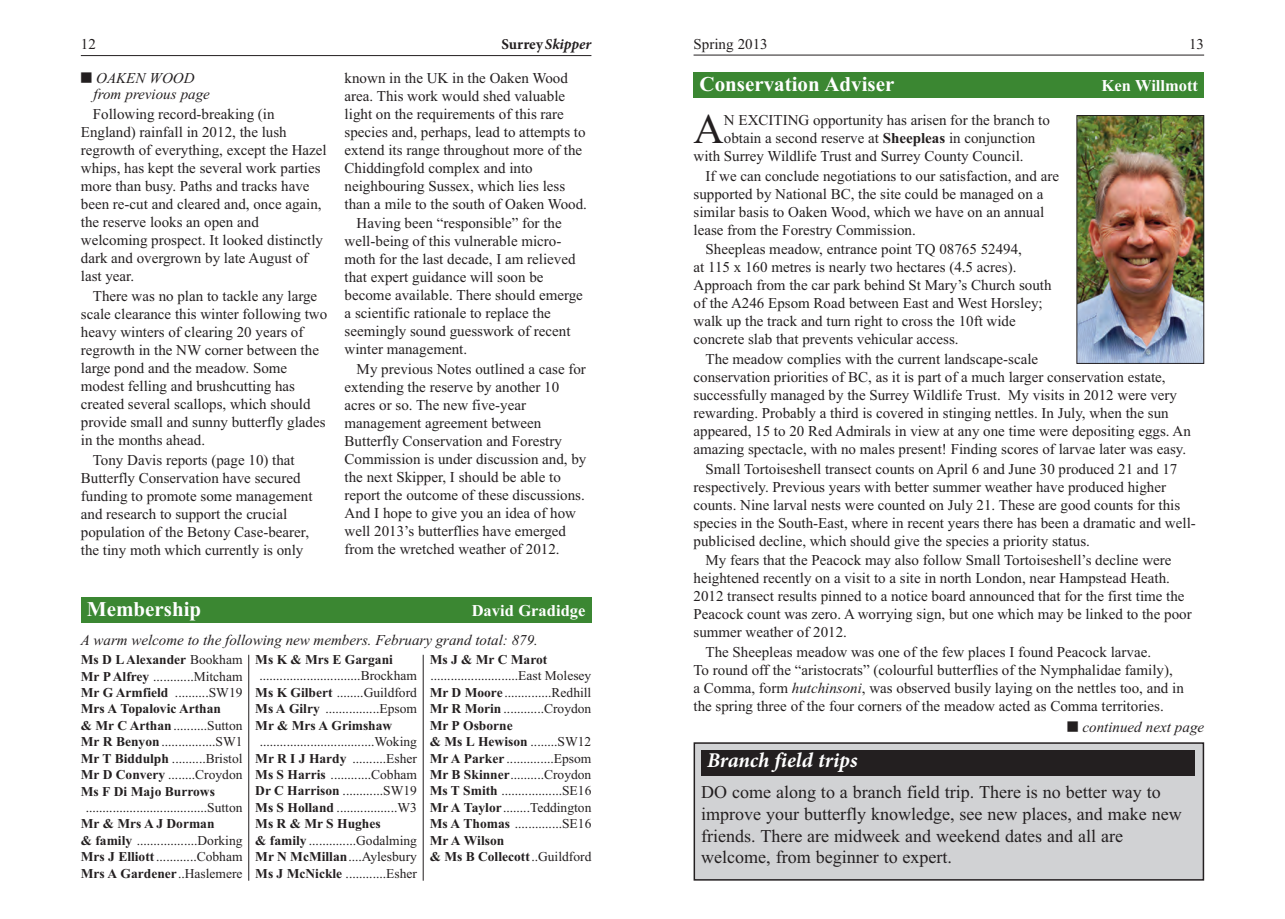
<style>
.page{position:relative;width:1285px;height:919px;background:#fff}
.page>*{position:absolute;margin:0;border:0;box-sizing:border-box;transform-origin:0 0}
.t1{font:42.15px "Times New Roman";color:#231f20}
.t2{font:700 21px "Times New Roman";color:#fff}
.t3{font:italic 700 21px "Minion Pro";letter-spacing:-.005em;color:#fff}
.t4{font:18px/21.6px "Times New Roman";color:#231f20}
.t5{font:700 16.5px "Times New Roman";color:#fff}
.t6{font:15px/18px "Times New Roman";color:#231f20}
.t7{font:italic 15px/16.5px "Times New Roman";color:#231f20}
.t8{font:italic 700 15px "Minion Pro";letter-spacing:-.005em;color:#231f20}
.t9{font:13.5px/16.4px "Times New Roman";color:#231f20}
.t10{font:700 13.5px/16.4px "Times New Roman";color:#231f20}
.s1{font-style:normal}
.s2{font-weight:400}
.s3{font-weight:700}
.s4{font-style:italic}
</style>
<div class="page">
<hr style="left:693px;top:55px;width:510px;height:1px;background:#231f20">
<hr style="left:81px;top:55px;width:510px;height:1px;background:#231f20">
<div style="left:693px;top:72px;width:510px;height:26px;background:#3b8732"></div>
<img style="left:1078px;top:117px;width:123px;height:245px">
<div style="left:1076px;top:115px;width:127px;height:249px;border:1px solid #231f20"></div>
<div style="left:694px;top:743px;width:509px;height:136px;background:#d1d2d4"></div>
<div style="left:693px;top:742px;width:510px;height:138px;border:2px solid #231f20"></div>
<div style="left:701px;top:749px;width:493px;height:26px;background:#231f20"></div>
<hr style="left:248px;top:654px;width:1px;height:226px;background:#231f20">
<hr style="left:423px;top:654px;width:1px;height:226px;background:#231f20">
<div style="left:81px;top:597px;width:510px;height:26px;background:#3b8732"></div>
<p class="t6" style="left:81px;top:35px;width:16px">12</p>
<p class="t8" style="left:501px;top:39px;width:91px"><span class="s1">Surrey</span> Skipper</p>
<p class="t6" style="left:693px;top:34px;width:76px">Spring 2013</p>
<p class="t6" style="left:1188px;top:34px;width:16px">13</p>
<p class="t7" style="left:94px;top:69px;width:118px;text-indent:-13px">■ OAKEN WOOD from previous page</p>
<p class="t6" style="left:81px;top:105px;width:247px;text-indent:12px">Following record-breaking (in England) rainfall in 2012, the lush regrowth of everything, except the Hazel whips, has kept the several work parties more than busy. Paths and tracks have been re-cut and cleared and, once again, the reserve looks an open and welcoming prospect. It looked distinctly dark and overgrown by late August of last year.</p>
<p class="t6" style="left:81px;top:287px;width:248px;text-indent:12px">There was no plan to tackle any large scale clearance this winter following two heavy winters of clearing 20 years of regrowth in the NW corner between the large pond and the meadow. Some modest felling and brushcutting has created several scallops, which should provide small and sunny butterfly glades in the months ahead.</p>
<p class="t6" style="left:81px;top:450px;width:233px;text-indent:12px">Tony Davis reports (page 10) that Butterfly Conservation have secured funding to promote some management and research to support the crucial population of the Betony Case-bearer, the tiny moth which currently is only</p>
<p class="t6" style="left:344px;top:69px;width:244px">known in the UK in the Oaken Wood area. This work would shed valuable light on the requirements of this rare species and, perhaps, lead to attempts to extend its range throughout more of the Chiddingfold complex and into neighbouring Sussex, which lies less than a mile to the south of Oaken Wood.</p>
<p class="t6" style="left:344px;top:214px;width:240px;text-indent:12px">Having been “responsible” for the well-being of this vulnerable micro&shy;moth for the last decade, I am relieved that expert guidance will soon be become available. There should emerge a scientific rationale to replace the seemingly sound guesswork of recent winter management.</p>
<p class="t6" style="left:344px;top:360px;width:243px;text-indent:12px">My previous Notes outlined a case for extending the reserve by another 10 acres or so. The new five-year management agreement between Butterfly Conservation and Forestry Commission is under discussion and, by the next Skipper, I should be able to report the outcome of these discussions.<br>And I hope to give you an idea of how well 2013’s butterflies have emerged from the wretched weather of 2012.</p>
<h2 class="t2" style="left:87px;top:596px;width:116px">Membership</h2>
<p class="t5" style="left:471px;top:601px;width:115px">David Gradidge</p>
<p class="t7" style="left:81px;top:632px;width:458px">A warm welcome to the following new members. February grand total: 879.</p>
<p class="t10" style="left:81px;top:651px;width:163px">Ms D L Alexander <span class="s2">Bookham<br></span>Mr P Alfrey <span class="s2">............Mitcham<br></span>Mr G Armfield <span class="s2">..........SW19<br></span>Mrs A Topalovic Arthan<br>&amp; Mr C Arthan<span class="s2">..........Sutton<br></span>Mr R Benyon<span class="s2">................SW1<br></span>Mr T Biddulph <span class="s2">..........Bristol<br></span>Mr D Convery <span class="s2">........Croydon<br></span>Ms F Di Majo Burrows</p>
<p class="t9" style="left:86px;top:799px;width:158px">....................................Sutton</p>
<p class="t9" style="left:81px;top:815px;width:163px"><span class="s3">Mr &amp; Mrs A J Dorman<br>&amp; family</span> ..................Dorking<br><span class="s3">Mrs J Elliott</span>............Cobham<br><span class="s3">Mrs A Gardener</span>..Haslemere</p>
<p class="t10" style="left:255px;top:651px;width:139px">Ms K &amp; Mrs E Gargani</p>
<p class="t9" style="left:255px;top:667px;width:163px;text-align:justify;text-indent:4px">..............................Brockham <span class="s3">Ms K Gilbert</span> ........Guildford <span class="s3">Ms A Gilry</span> ................Epsom <span class="s3">Mr &amp; Mrs A Grimshaw</span></p>
<p class="t9" style="left:255px;top:733px;width:163px;text-indent:4px">..................................Woking<br><span class="s3">Mr R I J Hardy</span> ..........Esher<br><span class="s3">Ms S Harris</span> ............Cobham<br><span class="s3">Dr C Harrison</span> ............SW19<br><span class="s3">Ms S Holland</span> ..................W3<br><span class="s3">Ms R &amp; Mr S Hughes<br>&amp; family</span> ..............Godalming<br><span class="s3">Mr N McMillan</span>....Aylesbury<br><span class="s3">Ms J McNickle</span> ............Esher</p>
<p class="t10" style="left:429px;top:651px;width:119px">Ms J &amp; Mr C Marot</p>
<p class="t9" style="left:429px;top:667px;width:163px">..........................East Molesey<br><span class="s3">Mr D Moore</span> ..............Redhill<br><span class="s3">Mr R Morin</span> ............Croydon<br><span class="s3">Mr P Osborne<br>&amp; Ms L Hewison</span> ........SW12<br><span class="s3">Mr A Parker</span> ..............Epsom<br><span class="s3">Mr B Skinner</span>..........Croydon<br><span class="s3">Ms T Smith</span> ..................SE16<br><span class="s3">Mr A Taylor</span>........Teddington<br><span class="s3">Ms A Thomas</span> ..............SE16<br><span class="s3">Mr A Wilson<br>&amp; Ms B Collecott</span>..Guildford</p>
<h2 class="t2" style="left:699px;top:71px;width:196px">Conservation Adviser</h2>
<p class="t5" style="left:1101px;top:76px;width:98px">Ken Willmott</p>
<h1 class="t1" style="left:693px;top:104px;width:32px">A</h1>
<p class="t6" style="left:723px;top:111px;width:327px">N EXCITING opportunity has arisen for the branch to</p>
<p class="t6" style="left:723px;top:129px;width:313px">obtain a second reserve at <span class="s3">Sheepleas</span> in conjunction</p>
<p class="t6" style="left:693px;top:147px;width:331px">with Surrey Wildlife Trust and Surrey County Council.</p>
<p class="t6" style="left:693px;top:167px;width:367px;text-indent:12px">If we can conclude negotiations to our satisfaction, and are supported by National BC, the site could be managed on a similar basis to Oaken Wood, which we have on an annual lease from the Forestry Commission.</p>
<p class="t6" style="left:693px;top:240px;width:359px;text-indent:12px">Sheepleas meadow, entrance point TQ 08765 52494,<br>at 115 x 160 metres is nearly two hectares (4.5 acres).<br>Approach from the car park behind St Mary’s Church south of the A246 Epsom Road between East and West Horsley; walk up the track and turn right to cross the 10ft wide concrete slab that prevents vehicular access.</p>
<p class="t6" style="left:693px;top:350px;width:499px;text-indent:12px">The meadow complies with the current landscape-scale<br>conservation priorities of BC, as it is part of a much larger conservation estate, successfully managed by the Surrey Wildlife Trust. My visits in 2012 were very rewarding. Probably a third is covered in stinging nettles. In July, when the sun appeared, 15 to 20 Red Admirals in view at any one time were depositing eggs. An amazing spectacle, with no males present! Finding scores of larvae later was easy.</p>
<p class="t6" style="left:693px;top:459px;width:503px;text-indent:12px">Small Tortoiseshell transect counts on April 6 and June 30 produced 21 and 17 respectively. Previous years with better summer weather have produced higher counts. Nine larval nests were counted on July 21. These are good counts for this species in the South-East, where in recent years there has been a dramatic and well&shy;publicised decline, which should give the species a priority status.</p>
<p class="t6" style="left:693px;top:551px;width:499px;text-indent:12px">My fears that the Peacock may also follow Small Tortoiseshell’s decline were heightened recently on a visit to a site in north London, near Hampstead Heath.<br>2012 transect results pinned to a notice board announced that for the first time the Peacock count was zero. A worrying sign, but one which may be linked to the poor summer weather of 2012.</p>
<p class="t6" style="left:693px;top:642px;width:491px;text-indent:12px">The Sheepleas meadow was one of the few places I found Peacock larvae.<br>To round off the “aristocrats” (colourful butterflies of the Nymphalidae family),<br>a Comma, form <span class="s4">hutchinsoni</span>, was observed busily laying on the nettles too, and in the spring three of the four corners of the meadow acted as Comma territories.</p>
<h2 class="t3" style="left:707px;top:752px;width:152px">Branch field trips</h2>
<p class="t7" style="left:1066px;top:718px;width:138px">■ continued next page</p>
<p class="t4" style="left:701px;top:781px;width:482px">DO come along to a branch field trip. There is no better way to improve your butterfly knowledge, see new places, and make new friends. There are midweek and weekend dates and all are welcome, from beginner to expert.</p>
</div>
